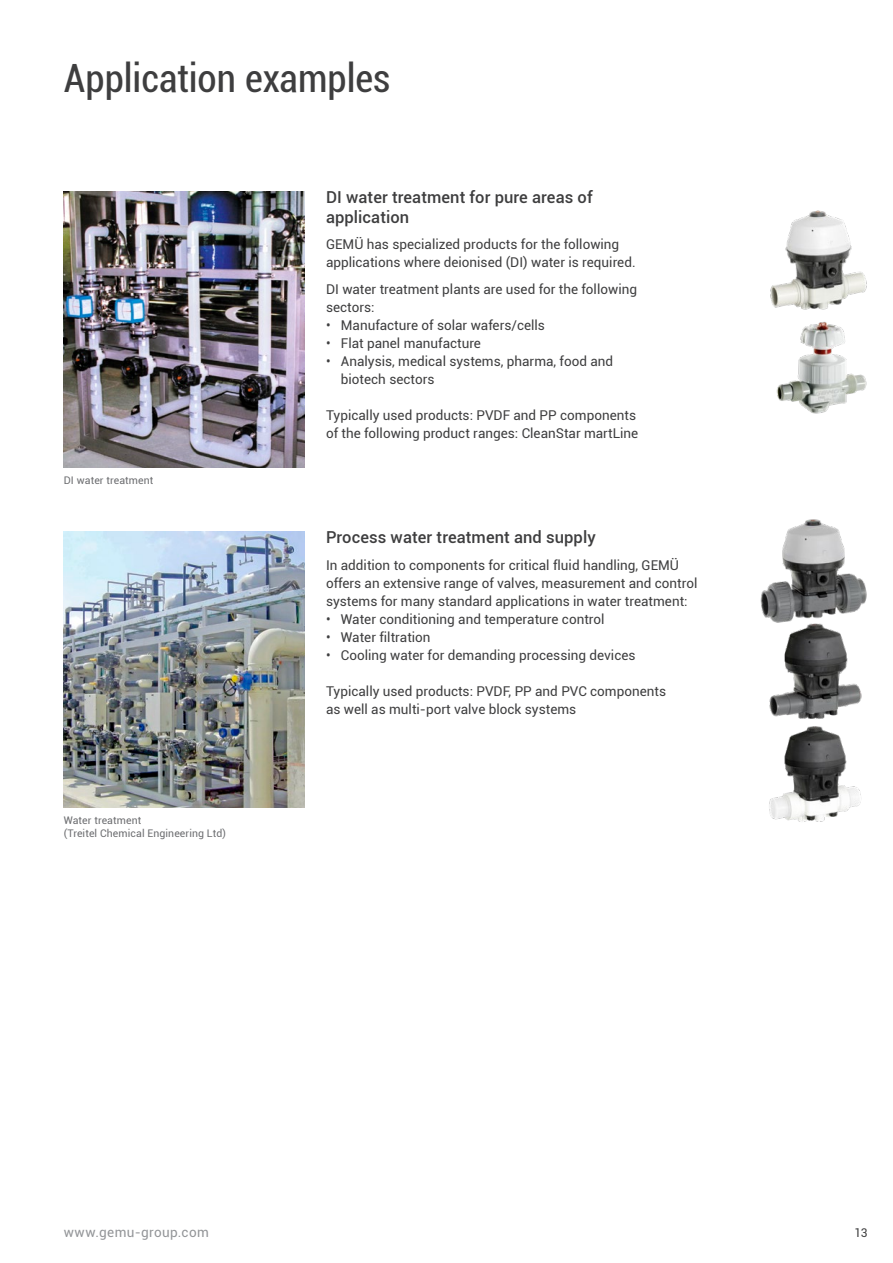
<style>
.page{position:relative;width:893px;height:1263px;background:#fff}
.page>*{position:absolute;margin:0;border:0;box-sizing:border-box;transform-origin:0 0}
.t1{font:condensed 39px "Roboto";color:#3e3e3f}
.t2{font:500 16.5px/19.5px "Roboto";letter-spacing:.005em;color:#3e3e3f}
.t3{font:13.5px/18px "Roboto";color:#3e3e3f}
.t4{font:13.5px "Roboto";letter-spacing:.025em;color:#939598}
.t5{font:12px "Roboto";color:#3e3e3f}
.t6{font:10.5px/13.5px "Roboto";letter-spacing:.01em;color:#6c6d70}
</style>
<div class="page">
<img style="left:64px;top:191px;width:241px;height:277px">
<img style="left:64px;top:531px;width:241px;height:277px">
<img style="left:770px;top:210px;width:97px;height:100px">
<img style="left:777px;top:321px;width:90px;height:93px">
<img style="left:760px;top:519px;width:107px;height:102px">
<img style="left:770px;top:621px;width:91px;height:97px">
<img style="left:769px;top:726px;width:92px;height:96px">
<h1 class="t1" style="left:64px;top:51px;width:328px">Application examples</h1>
<p class="t6" style="left:64px;top:473px;width:91px">DI water treatment</p>
<p class="t6" style="left:64px;top:813px;width:164px">Water treatment<br>(Treitel Chemical Engineering Ltd)</p>
<p class="t2" style="left:326px;top:187px;width:268px">DI water treatment for pure areas of application</p>
<p class="t3" style="left:326px;top:235px;width:311px">GEMÜ has specialized products for the following applications where deionised (DI) water is required.</p>
<p class="t3" style="left:326px;top:279px;width:313px">DI water treatment plants are used for the following sectors:</p>
<p class="t3" style="left:326px;top:315px;width:221px">• Manufacture of solar wafers/cells</p>
<p class="t3" style="left:326px;top:333px;width:157px">• Flat panel manufacture</p>
<p class="t3" style="left:341px;top:351px;width:274px;text-indent:-15px">• Analysis, medical systems, pharma, food and biotech sectors</p>
<p class="t3" style="left:326px;top:405px;width:314px">Typically used products: PVDF and PP components of the following product ranges: CleanStar martLine</p>
<p class="t2" style="left:326px;top:527px;width:271px">Process water treatment and supply</p>
<p class="t3" style="left:326px;top:555px;width:373px">In addition to components for critical fluid handling, GEMÜ offers an extensive range of valves, measurement and control systems for many standard applications in water treatment:</p>
<p class="t3" style="left:326px;top:609px;width:280px">• Water conditioning and temperature control</p>
<p class="t3" style="left:326px;top:627px;width:106px">• Water filtration</p>
<p class="t3" style="left:326px;top:645px;width:311px">• Cooling water for demanding processing devices</p>
<p class="t3" style="left:326px;top:681px;width:342px">Typically used products: PVDF, PP and PVC components as well as multi-port valve block systems</p>
<p class="t4" style="left:64px;top:1223px;width:147px">www.gemu-group.com</p>
<p class="t5" style="left:855px;top:1225px;width:14px">13</p>
</div>
